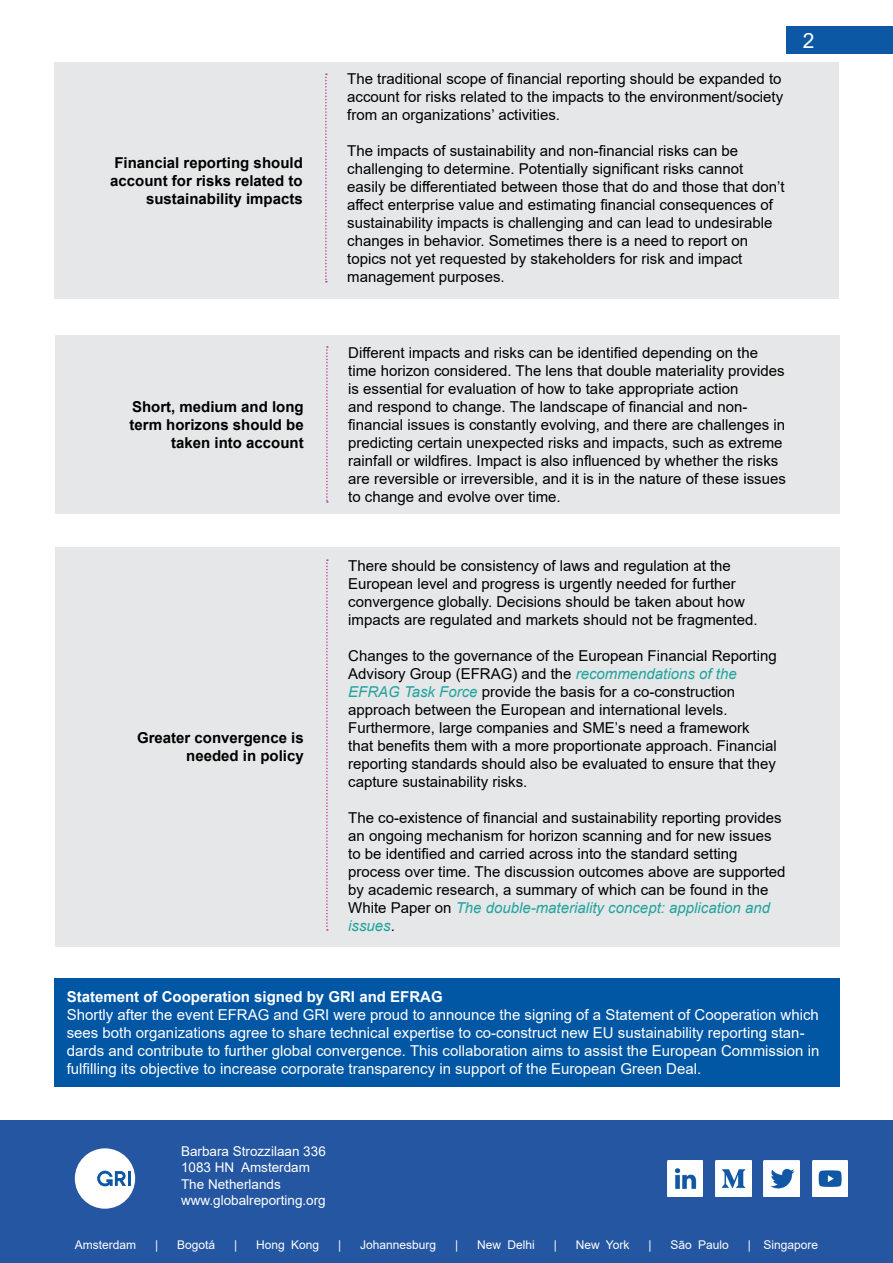
<style>
.page{position:relative;width:893px;height:1263px;background:#fff}
.page>*{position:absolute;margin:0;border:0;box-sizing:border-box;transform-origin:0 0}
.t1{font:21px "Arial";color:#fff}
.t2{font:15px/18px "Arial";color:#000}
.t3{font:15px/18px "Arial";color:#fff}
.t4{font:700 15px/18px "Arial";color:#000;text-align:right}
.t5{font:700 15px "Arial";color:#fff}
.t6{font:13.5px/16.2px "Arial";color:#fff}
.t7{font:12px "Arial";color:#fff}
.s1{font-style:italic;color:#22a49f}
</style>
<div class="page">
<div style="left:55px;top:547px;width:785px;height:399px;background:#e6e7e8"></div>
<div style="left:55px;top:335px;width:785px;height:179px;background:#e6e7e8"></div>
<div style="left:54px;top:62px;width:785px;height:236px;background:#e6e7e8"></div>
<svg style="left:326px;top:559px;width:2px;height:372px"></svg>
<svg style="left:326px;top:346px;width:2px;height:157px"></svg>
<svg style="left:325px;top:74px;width:2px;height:208px"></svg>
<div style="left:0;top:1120px;width:893px;height:143px;background:#2556a1"></div>
<div style="left:75px;top:1148px;width:60px;height:61px;background:#fff;border-radius:50%"></div>
<hr style="left:128px;top:1171px;width:3px;height:15px;background:#0d58a4">
<svg style="left:97px;top:1171px;width:29px;height:15px"></svg>
<img style="left:667px;top:1161px;width:36px;height:35px">
<img style="left:716px;top:1161px;width:35px;height:35px">
<img style="left:764px;top:1161px;width:35px;height:35px">
<img style="left:812px;top:1161px;width:36px;height:35px">
<div style="left:54px;top:978px;width:786px;height:108px;background:#0257a5"></div>
<div style="left:787px;top:27px;width:106px;height:27px;background:#0d58a4"></div>
<p class="t4" style="left:110px;top:154px;width:194px">Financial reporting should account for risks related to sustainability impacts</p>
<p class="t4" style="left:130px;top:398px;width:176px">Short, medium and long term horizons should be taken into account</p>
<p class="t4" style="left:137px;top:729px;width:168px">Greater convergence is needed in policy</p>
<p class="t2" style="left:347px;top:70px;width:438px;text-align:justify">The traditional scope of financial reporting should be expanded to account for risks related to the impacts to the environment/society from an organizations’ activities.</p>
<p class="t2" style="left:347px;top:142px;width:439px">The impacts of sustainability and non-financial risks can be challenging to determine. Potentially significant risks cannot easily be differentiated between those that do and those that don’t affect enterprise value and estimating financial consequences of sustainability impacts is challenging and can lead to undesirable changes in behavior. Sometimes there is a need to report on topics not yet requested by stakeholders for risk and impact management purposes.</p>
<h1 class="t1" style="left:803px;top:26px;width:13px">2</h1>
<p class="t2" style="left:348px;top:344px;width:439px">Different impacts and risks can be identified depending on the time horizon considered. The lens that double materiality provides is essential for evaluation of how to take appropriate action<br>and respond to change. The landscape of financial and non&shy;financial issues is constantly evolving, and there are challenges in predicting certain unexpected risks and impacts, such as extreme rainfall or wildfires. Impact is also influenced by whether the risks are reversible or irreversible, and it is in the nature of these issues to change and evolve over time.</p>
<p class="t2" style="left:348px;top:556px;width:411px">There should be consistency of laws and regulation at the European level and progress is urgently needed for further convergence globally. Decisions should be taken about how impacts are regulated and markets should not be fragmented.</p>
<p class="t2" style="left:348px;top:646px;width:430px">Changes to the governance of the European Financial Reporting Advisory Group (EFRAG) and the <span class="s1">recommendations of the EFRAG Task Force</span> provide the basis for a co-construction approach between the European and international levels.<br>Furthermore, large companies and SME’s need a framework that benefits them with a more proportionate approach. Financial reporting standards should also be evaluated to ensure that they capture sustainability risks.</p>
<p class="t2" style="left:348px;top:808px;width:439px">The co-existence of financial and sustainability reporting provides an ongoing mechanism for horizon scanning and for new issues to be identified and carried across into the standard setting process over time. The discussion outcomes above are supported by academic research, a summary of which can be found in the White Paper on <span class="s1">The double-materiality concept: application and issues</span>.</p>
<p class="t5" style="left:67px;top:986px;width:377px">Statement of Cooperation signed by GRI and EFRAG</p>
<p class="t3" style="left:67px;top:1005px;width:754px">Shortly after the event EFRAG and GRI were proud to announce the signing of a Statement of Cooperation which sees both organizations agree to share technical expertise to co-construct new EU sustainability reporting stan&shy;dards and contribute to further global convergence. This collaboration aims to assist the European Commission in fulfilling its objective to increase corporate transparency in support of the European Green Deal.</p>
<p class="t6" style="left:181px;top:1143px;width:146px">Barbara Strozzilaan 336<br>1083 HN Amsterdam<br>The Netherlands www.globalreporting.org</p>
<p class="t7" style="left:75px;top:1236px;width:63px">Amsterdam</p>
<p class="t7" style="left:155px;top:1236px;width:5px">|</p>
<p class="t7" style="left:177px;top:1236px;width:40px">Bogotá</p>
<p class="t7" style="left:234px;top:1236px;width:5px">|</p>
<p class="t7" style="left:256px;top:1236px;width:65px">Hong Kong</p>
<p class="t7" style="left:338px;top:1236px;width:5px">|</p>
<p class="t7" style="left:360px;top:1236px;width:78px">Johannesburg</p>
<p class="t7" style="left:455px;top:1236px;width:5px">|</p>
<p class="t7" style="left:477px;top:1236px;width:59px">New Delhi</p>
<p class="t7" style="left:554px;top:1236px;width:5px">|</p>
<p class="t7" style="left:576px;top:1236px;width:55px">New York</p>
<p class="t7" style="left:648px;top:1236px;width:5px">|</p>
<p class="t7" style="left:670px;top:1236px;width:60px">São Paulo</p>
<p class="t7" style="left:748px;top:1236px;width:72px">| Singapore</p>
</div>
